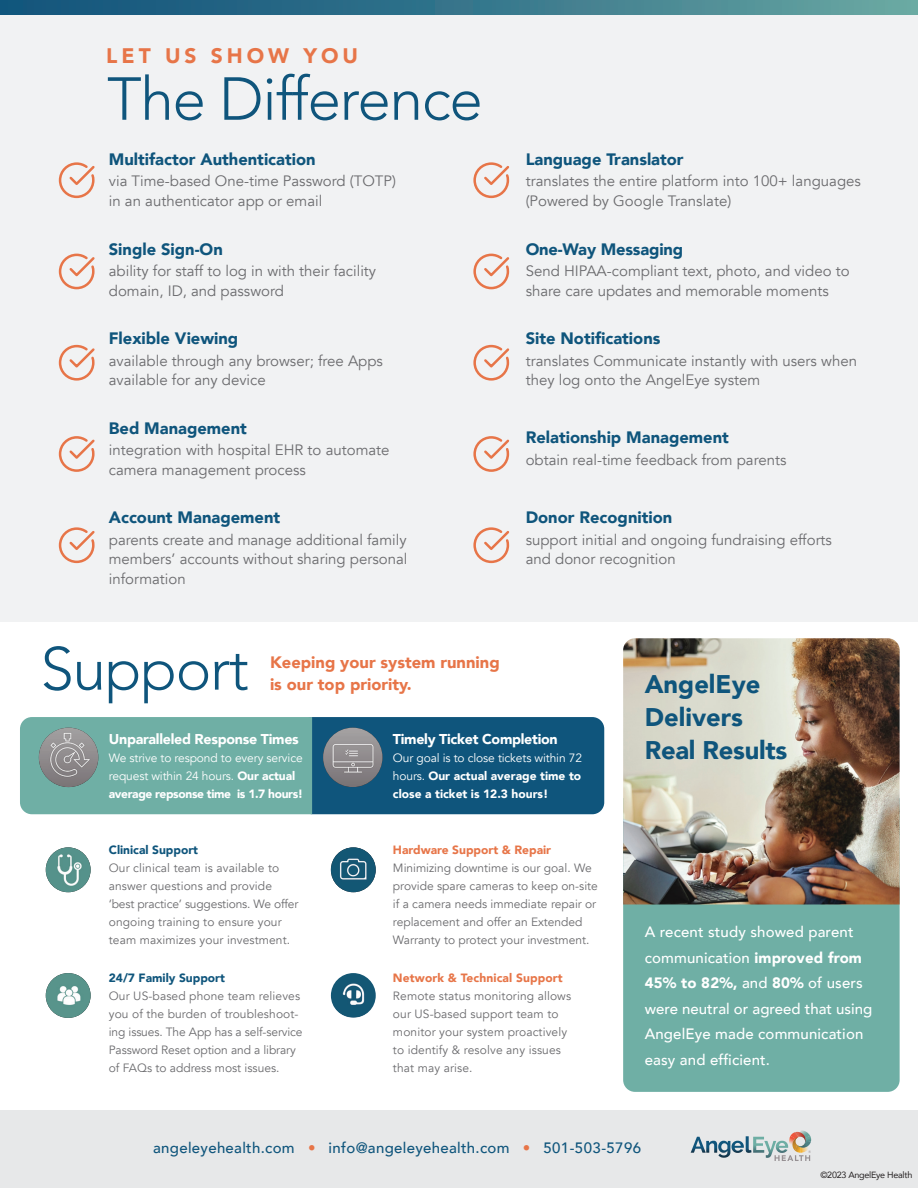
<style>
.page{position:relative;width:918px;height:1188px;background:#fff}
.page>*{position:absolute;margin:0;border:0;box-sizing:border-box;transform-origin:0 0}
.t1{font:300 60px "Avenir";letter-spacing:-.02em;color:#0f557c}
.t2{font:900 25.5px/33px "Avenir";color:#0f557c}
.t3{font:900 21px "Avenir";letter-spacing:.19em;color:#e77548}
.t4{font:900 16.5px "Avenir";color:#0f557c}
.t5{font:900 16.5px/22.4px "Avenir";color:#e77548}
.t6{font:15px/19.5px "Avenir";color:#6b6b6e}
.t7{font:500 15px/25.5px "Avenir";letter-spacing:.01em;color:#fff}
.t8{font:500 15px "Avenir";letter-spacing:.02em;color:#0f557c}
.t9{font:900 14.25px "Avenir";letter-spacing:-.02em;color:#fff}
.t10{font:12px/18px "Avenir";letter-spacing:.01em;color:#6b6b6e}
.t11{font:12px/18px "Avenir";letter-spacing:-.01em;color:#fff}
.t12{font:900 12px/18px "Avenir";color:#fff;text-align:justify}
.t13{font:900 12px "Avenir";letter-spacing:.005em;color:#e77548}
.t14{font:900 12px "Avenir";color:#0f557c}
.t15{font:9px "Avenir";letter-spacing:-.03em;color:#231f20}
.s1{font-weight:900}
.s2{font-weight:400}
.s3{color:#e77548}
</style>
<div class="page">
<div style="left:301px;top:717px;width:303px;height:97px;background:#0f557c;border-radius:12px"></div>
<div style="left:20px;top:717px;width:292px;height:97px;background:#6fafa5"></div>
<div style="left:0;top:2px;width:918px;height:620px;background:#f1f2f3"></div>
<svg style="left:0;top:0;width:918px;height:15px;background:#38788c"></svg>
<div style="left:0;top:1110px;width:918px;height:78px;background:#e7e8e9"></div>
<svg style="left:691px;top:1130px;width:120px;height:31px"></svg>
<div style="left:623px;top:905px;width:277px;height:187px;background:#6fafa5"></div>
<img style="left:623px;top:638px;width:277px;height:267px">
<img style="left:39px;top:728px;width:59px;height:59px;border-radius:30px">
<img style="left:323px;top:728px;width:60px;height:59px;border-radius:30px">
<img style="left:46px;top:973px;width:45px;height:45px;border-radius:22px">
<img style="left:331px;top:847px;width:45px;height:45px;border-radius:22px">
<img style="left:46px;top:847px;width:45px;height:45px;border-radius:22px">
<svg style="left:58px;top:162px;width:37px;height:37px"></svg>
<svg style="left:473px;top:162px;width:37px;height:37px"></svg>
<svg style="left:58px;top:253px;width:37px;height:37px"></svg>
<svg style="left:473px;top:253px;width:37px;height:37px"></svg>
<svg style="left:58px;top:436px;width:37px;height:36px"></svg>
<svg style="left:473px;top:436px;width:37px;height:36px"></svg>
<svg style="left:58px;top:344px;width:37px;height:37px"></svg>
<svg style="left:473px;top:344px;width:37px;height:37px"></svg>
<svg style="left:58px;top:527px;width:37px;height:37px"></svg>
<svg style="left:473px;top:527px;width:37px;height:37px"></svg>
<img style="left:331px;top:973px;width:45px;height:45px;border-radius:22px">
<h3 class="t3" style="left:106px;top:37px;width:253px">LET US SHOW YOU</h3>
<h1 class="t1" style="left:107px;top:64px;width:377px">The Difference</h1>
<p class="t4" style="left:109px;top:145px;width:208px">Multifactor Authentication</p>
<p class="t4" style="left:526px;top:145px;width:159px">Language Translator</p>
<p class="t6" style="left:109px;top:172px;width:289px">via Time-based One-time Password (TOTP) in an authenticator app or email</p>
<p class="t6" style="left:526px;top:172px;width:337px">translates the entire platform into 100+ languages (Powered by Google Translate)</p>
<p class="t4" style="left:109px;top:235px;width:115px">Single Sign-On</p>
<p class="t4" style="left:526px;top:235px;width:159px">One-Way Messaging</p>
<p class="t6" style="left:109px;top:262px;width:269px">ability for staff to log in with their facility domain, ID, and password</p>
<p class="t6" style="left:526px;top:262px;width:325px">Send HIPAA-compliant text, photo, and video to share care updates and memorable moments</p>
<p class="t4" style="left:109px;top:324px;width:131px">Flexible Viewing</p>
<p class="t4" style="left:526px;top:324px;width:136px">Site Notifications</p>
<p class="t6" style="left:109px;top:351px;width:276px">available through any browser; free Apps available for any device</p>
<p class="t6" style="left:526px;top:351px;width:333px">translates Communicate instantly with users when they log onto the AngelEye system</p>
<p class="t4" style="left:109px;top:414px;width:140px">Bed Management</p>
<p class="t6" style="left:109px;top:441px;width:282px">integration with hospital EHR to automate camera management process</p>
<p class="t4" style="left:526px;top:424px;width:205px">Relationship Management</p>
<p class="t6" style="left:526px;top:450px;width:262px">obtain real-time feedback from parents</p>
<p class="t4" style="left:109px;top:503px;width:173px">Account Management</p>
<p class="t4" style="left:526px;top:503px;width:148px">Donor Recognition</p>
<p class="t6" style="left:109px;top:530px;width:300px;text-align:justify">parents create and manage additional family members’ accounts without sharing personal information</p>
<p class="t6" style="left:526px;top:530px;width:308px">support initial and ongoing fundraising efforts and donor recognition</p>
<h1 class="t1" style="left:40px;top:633px;width:210px">Support</h1>
<p class="t5" style="left:270px;top:650px;width:231px">Keeping your system running is our top priority.</p>
<p class="t9" style="left:109px;top:727px;width:191px">Unparalleled Response Times</p>
<p class="t11" style="left:109px;top:749px;width:196px">We strive to respond to every service request within 24 hours. <span class="s1">Our actual average repsonse time is 1.7 hours!</span></p>
<p class="t14" style="left:109px;top:840px;width:91px">Clinical Support</p>
<p class="t10" style="left:109px;top:859px;width:191px">Our clinical team is available to answer questions and provide ‘best practice’ suggestions. We offer ongoing training to ensure your team maximizes your investment.</p>
<p class="t14" style="left:109px;top:968px;width:118px">24/7 Family Support</p>
<p class="t10" style="left:109px;top:987px;width:195px">Our US-based phone team relieves you of the burden of troubleshoot&shy;ing issues. The App has a self-service Password Reset option and a library of FAQs to address most issues.</p>
<p class="t9" style="left:393px;top:727px;width:166px">Timely Ticket Completion</p>
<p class="t12" style="left:393px;top:749px;width:191px"><span class="s2">Our goal is to close tickets within 72 hours.</span> Our actual average time to close a ticket is 12.3 hours!</p>
<p class="t13" style="left:393px;top:840px;width:160px">Hardware Support &amp; Repair</p>
<p class="t10" style="left:393px;top:859px;width:206px">Minimizing downtime is our goal. We provide spare cameras to keep on-site if a camera needs immediate repair or replacement and offer an Extended Warranty to protect your investment.</p>
<p class="t13" style="left:393px;top:968px;width:171px">Network &amp; Technical Support</p>
<p class="t10" style="left:393px;top:987px;width:180px">Remote status monitoring allows our US-based support team to monitor your system proactively to identify &amp; resolve any issues that may arise.</p>
<h2 class="t2" style="left:645px;top:667px;width:144px">AngelEye<br>Delivers<br>Real Results</h2>
<p class="t7" style="left:645px;top:919px;width:229px">A recent study showed parent communication <span class="s1">improved from<br>45% to 82%,</span> and <span class="s1">80%</span> of users were neutral or agreed that using<br>AngelEye made communication easy and efficient.</p>
<p class="t8" style="left:153px;top:1134px;width:490px">angeleyehealth.com <span class="s3">•</span> info@angeleyehealth.com <span class="s3">•</span> 501-503-5796</p>
<p class="t15" style="left:820px;top:1167px;width:94px">©2023 AngelEye Health</p>
</div>
